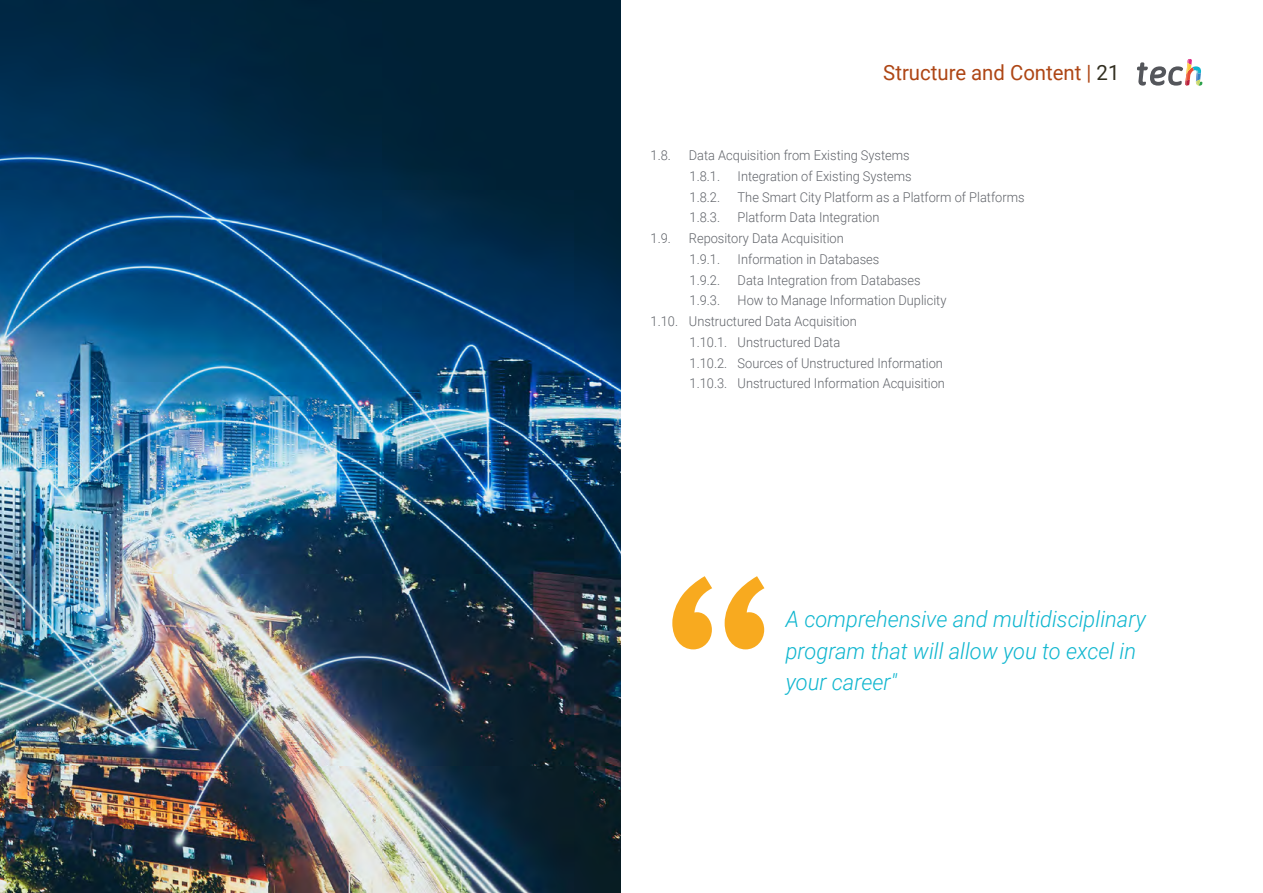
<style>
.page{position:relative;width:1263px;height:893px;background:#fff}
.page>*{position:absolute;margin:0;border:0;box-sizing:border-box;transform-origin:0 0}
.t1{font:italic 300 22.5px/31.5px "Roboto";color:#0fb6cf}
.t2{font:21px "Roboto";color:#ae4615}
.t3{font:300 13.5px/20.7px "Roboto";color:#61646a;scale:.95 1}
.s1{color:#312e20}
</style>
<div class="page">
<img style="left:0;top:0;width:621px;height:893px">
<svg style="left:1137px;top:59px;width:65px;height:27px"></svg>
<svg style="left:672px;top:576px;width:92px;height:73px"></svg>
<h2 class="t2" style="left:883px;top:57px;width:238px">Structure and Content | <span class="s1">21</span></h2>
<p class="t3" style="left:651px;top:144px;width:23px">1.8.</p>
<p class="t3" style="left:689px;top:144px;width:234px">Data Acquisition from Existing Systems<br>1.8.1.</p>
<p class="t3" style="left:738px;top:165px;width:185px">Integration of Existing Systems</p>
<p class="t3" style="left:690px;top:186px;width:34px">1.8.2.</p>
<p class="t3" style="left:738px;top:186px;width:304px">The Smart City Platform as a Platform of Platforms</p>
<p class="t3" style="left:690px;top:207px;width:34px">1.8.3.</p>
<p class="t3" style="left:738px;top:207px;width:151px">Platform Data Integration</p>
<p class="t3" style="left:651px;top:227px;width:23px">1.9.</p>
<p class="t3" style="left:689px;top:227px;width:165px">Repository Data Acquisition<br>1.9.1.</p>
<p class="t3" style="left:738px;top:248px;width:151px">Information in Databases</p>
<p class="t3" style="left:690px;top:269px;width:34px">1.9.2.</p>
<p class="t3" style="left:738px;top:269px;width:194px">Data Integration from Databases</p>
<p class="t3" style="left:690px;top:290px;width:34px">1.9.3.</p>
<p class="t3" style="left:738px;top:290px;width:221px">How to Manage Information Duplicity</p>
<p class="t3" style="left:651px;top:310px;width:219px">1.10. Unstructured Data Acquisition</p>
<p class="t3" style="left:690px;top:331px;width:160px">1.10.1. Unstructured Data</p>
<p class="t3" style="left:690px;top:352px;width:268px">1.10.2. Sources of Unstructured Information</p>
<p class="t3" style="left:690px;top:373px;width:270px">1.10.3. Unstructured Information Acquisition</p>
<h1 class="t1" style="left:786px;top:602px;width:362px">A comprehensive and multidisciplinary program that will allow you to excel in your career"</h1>
</div>
